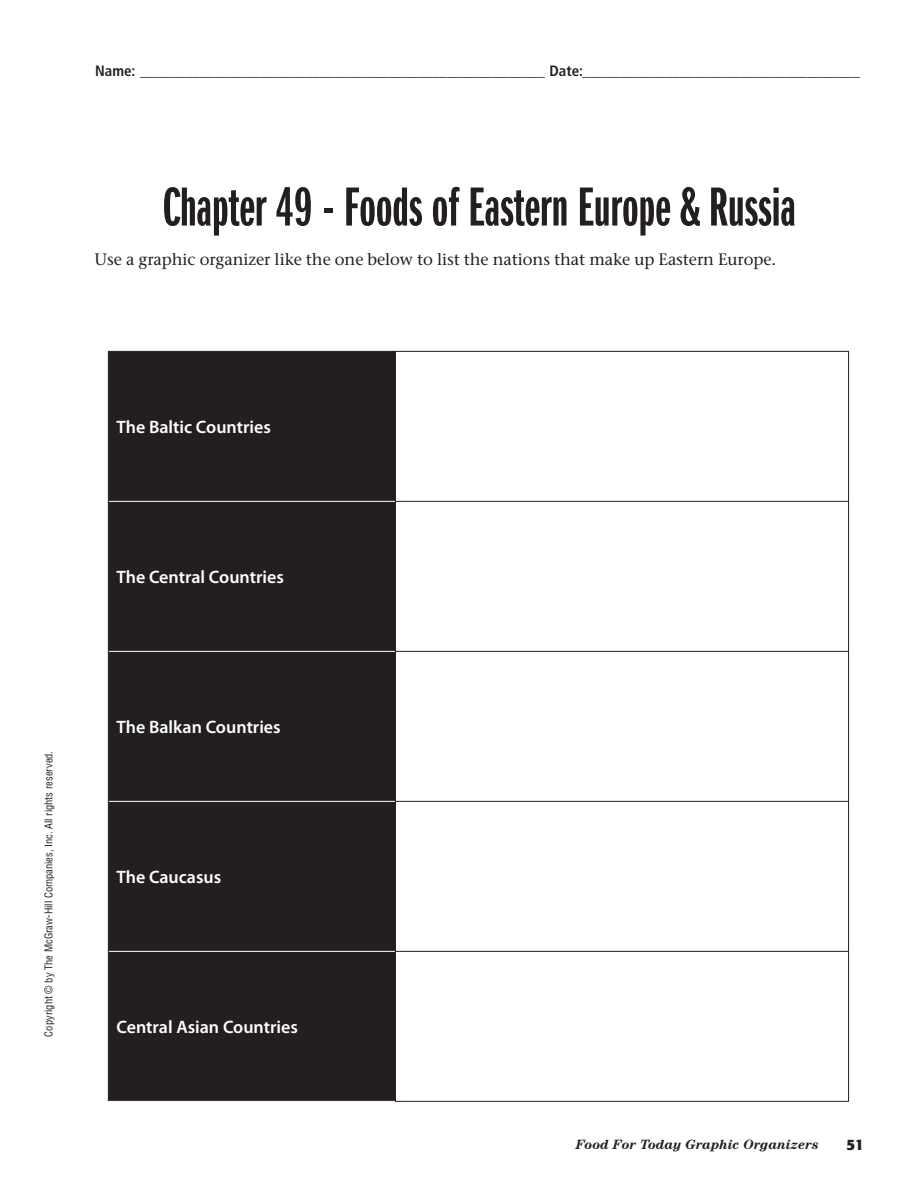
<style>
.page{position:relative;width:918px;height:1188px;background:#fff}
.page>*{position:absolute;margin:0;border:0;box-sizing:border-box;transform-origin:0 0}
.t1{font:57px "ITC Franklin Gothic Std Dm X Cp";color:#231f20}
.t2{font:600 18px "Myriad Pro";color:#fff}
.t3{font:500 16.5px "Stone Serif Std";letter-spacing:-.005em;color:#231f20}
.t4{font:700 condensed 15px "Frutiger LT Std";color:#231f20}
.t5{font:700 15px "Formata OTF";color:#231f20}
.t6{font:italic 700 13.5px "Century Std";color:#231f20}
.t7{font:condensed 10.5px "Helvetica LT Std";color:#231f20}
</style>
<div class="page">
<div style="left:109px;top:352px;width:286px;height:749px;background:#231f20"></div>
<hr style="left:109px;top:501px;width:286px;height:1px;background:#fff">
<hr style="left:109px;top:651px;width:286px;height:1px;background:#fff">
<hr style="left:109px;top:801px;width:286px;height:1px;background:#fff">
<hr style="left:109px;top:951px;width:286px;height:1px;background:#fff">
<hr style="left:108px;top:351px;width:287px;height:1px;background:#231f20">
<hr style="left:108px;top:352px;width:1px;height:149px;background:#231f20">
<hr style="left:395px;top:351px;width:454px;height:1px;background:#231f20">
<hr style="left:395px;top:352px;width:1px;height:149px;background:#231f20">
<hr style="left:848px;top:352px;width:1px;height:149px;background:#231f20">
<hr style="left:108px;top:501px;width:1px;height:150px;background:#231f20">
<hr style="left:395px;top:501px;width:454px;height:1px;background:#231f20">
<hr style="left:395px;top:502px;width:1px;height:149px;background:#231f20">
<hr style="left:848px;top:502px;width:1px;height:149px;background:#231f20">
<hr style="left:108px;top:651px;width:1px;height:150px;background:#231f20">
<hr style="left:395px;top:651px;width:454px;height:1px;background:#231f20">
<hr style="left:395px;top:652px;width:1px;height:149px;background:#231f20">
<hr style="left:848px;top:652px;width:1px;height:149px;background:#231f20">
<hr style="left:108px;top:801px;width:1px;height:150px;background:#231f20">
<hr style="left:395px;top:801px;width:454px;height:1px;background:#231f20">
<hr style="left:395px;top:802px;width:1px;height:149px;background:#231f20">
<hr style="left:848px;top:802px;width:1px;height:149px;background:#231f20">
<hr style="left:108px;top:951px;width:1px;height:150px;background:#231f20">
<hr style="left:395px;top:951px;width:454px;height:1px;background:#231f20">
<hr style="left:395px;top:952px;width:1px;height:149px;background:#231f20">
<hr style="left:848px;top:952px;width:1px;height:149px;background:#231f20">
<hr style="left:395px;top:1101px;width:454px;height:1px;background:#231f20">
<p class="t4" style="left:95px;top:65px;width:766px">Name: ______________________________________________________ Date:_____________________________________</p>
<h1 class="t1" style="left:163px;top:187px;width:635px">Chapter 49 - Foods of Eastern Europe &amp; Russia</h1>
<p class="t3" style="left:94px;top:252px;width:683px">Use a graphic organizer like the one below to list the nations that make up Eastern Europe.</p>
<p class="t7" style="left:45px;top:1036px;width:287px;rotate:-90deg">Copyright © by The McGraw-Hill Companies, Inc. All rights reserved.</p>
<p class="t2" style="left:116px;top:420px;width:156px">The Baltic Countries</p>
<p class="t2" style="left:116px;top:570px;width:169px">The Central Countries</p>
<p class="t2" style="left:116px;top:720px;width:166px">The Balkan Countries</p>
<p class="t2" style="left:116px;top:870px;width:106px">The Caucasus</p>
<p class="t2" style="left:116px;top:1020px;width:183px">Central Asian Countries</p>
<p class="t6" style="left:576px;top:1139px;width:245px">Food For Today Graphic Organizers</p>
<p class="t5" style="left:847px;top:1138px;width:19px">51</p>
</div>
